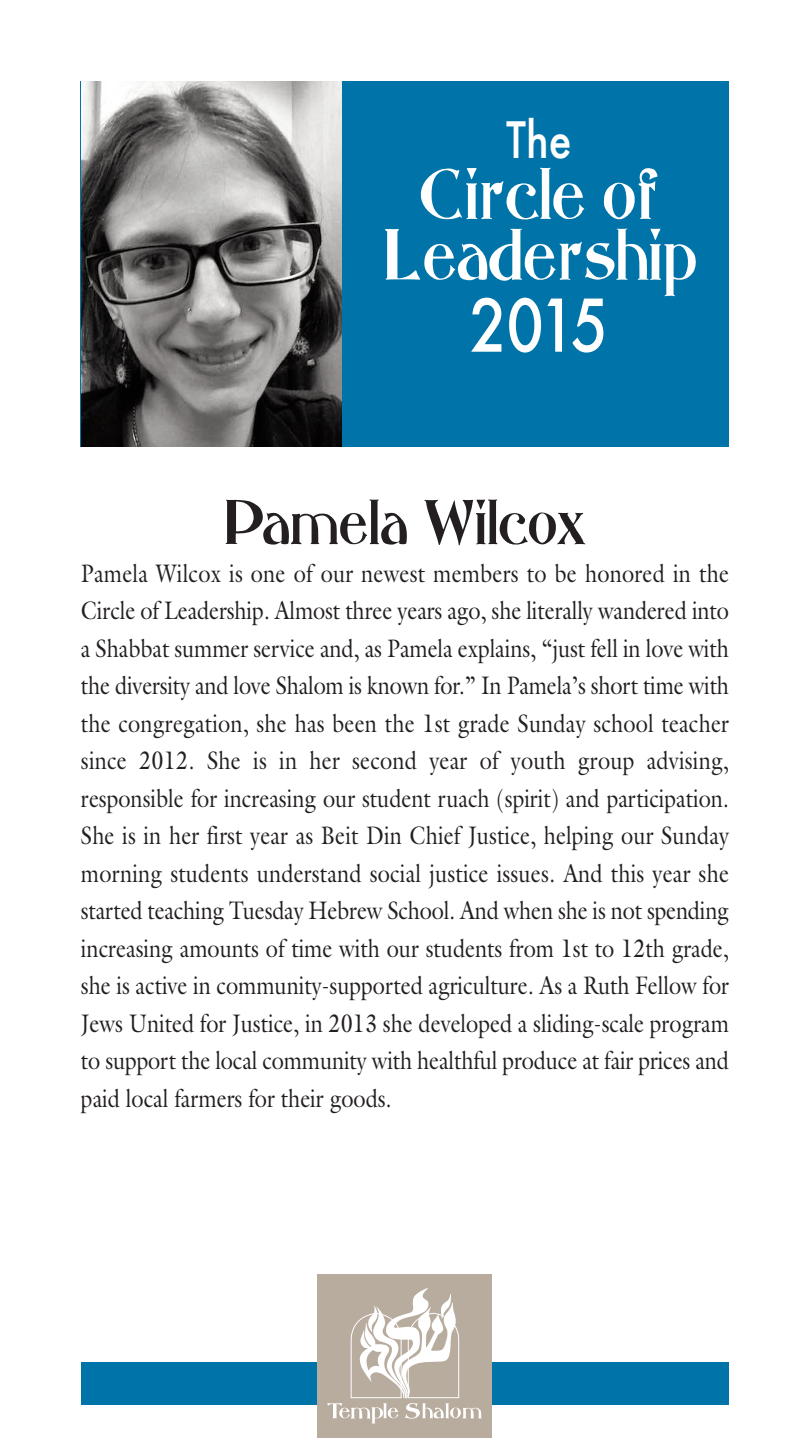
<style>
.page{position:relative;width:810px;height:1440px;background:#fff}
.page>*{position:absolute;margin:0;border:0;box-sizing:border-box;transform-origin:0 0}
.t1{font:70.5px/60.8px "Abbess";color:#fff;text-align:center;scale:.85 1}
.t2{font:500 70.5px "Futura";color:#fff;scale:.85 1}
.t3{font:61.5px "Abbess";color:#231f20;scale:.85 1}
.t4{font:500 48.75px "Futura";color:#fff;scale:.85 1}
.t5{font:25.5px/37.5px "Galliard";color:#231f20;text-align:justify;scale:.85 1}
</style>
<div class="page">
<div style="left:81px;top:81px;width:648px;height:366px;background:#0074a9"></div>
<img style="left:81px;top:81px;width:260px;height:366px">
<div style="left:81px;top:1362px;width:648px;height:42px;background:#0074a9"></div>
<div style="left:317px;top:1274px;width:174px;height:164px;background:#b8ac9f"></div>
<svg style="left:327px;top:1288px;width:155px;height:136px"></svg>
<h3 class="t4" style="left:506px;top:113px;width:79px">The</h3>
<h1 class="t1" style="left:381px;top:164px;width:372px">Circle of<br>Leadership</h1>
<h1 class="t2" style="left:470px;top:286px;width:165px">2015</h1>
<h2 class="t3" style="left:224px;top:487px;width:428px">Pamela Wilcox</h2>
<p class="t5" style="left:81px;top:554px;width:764px">Pamela Wilcox is one of our newest members to be honored in the Circle of Leadership. Almost three years ago, she literally wandered into a Shabbat summer service and, as Pamela explains, “just fell in love with the diversity and love Shalom is known for.” In Pamela’s short time with the congregation, she has been the 1st grade Sunday school teacher since 2012. She is in her second year of youth group advising, responsible for increasing our student ruach (spirit) and participation.<br>She is in her first year as Beit Din Chief Justice, helping our Sunday morning students understand social justice issues. And this year she started teaching Tuesday Hebrew School. And when she is not spending increasing amounts of time with our students from 1st to 12th grade, she is active in community-supported agriculture. As a Ruth Fellow for Jews United for Justice, in 2013 she developed a sliding-scale program to support the local community with healthful produce at fair prices and paid local farmers for their goods.</p>
</div>
